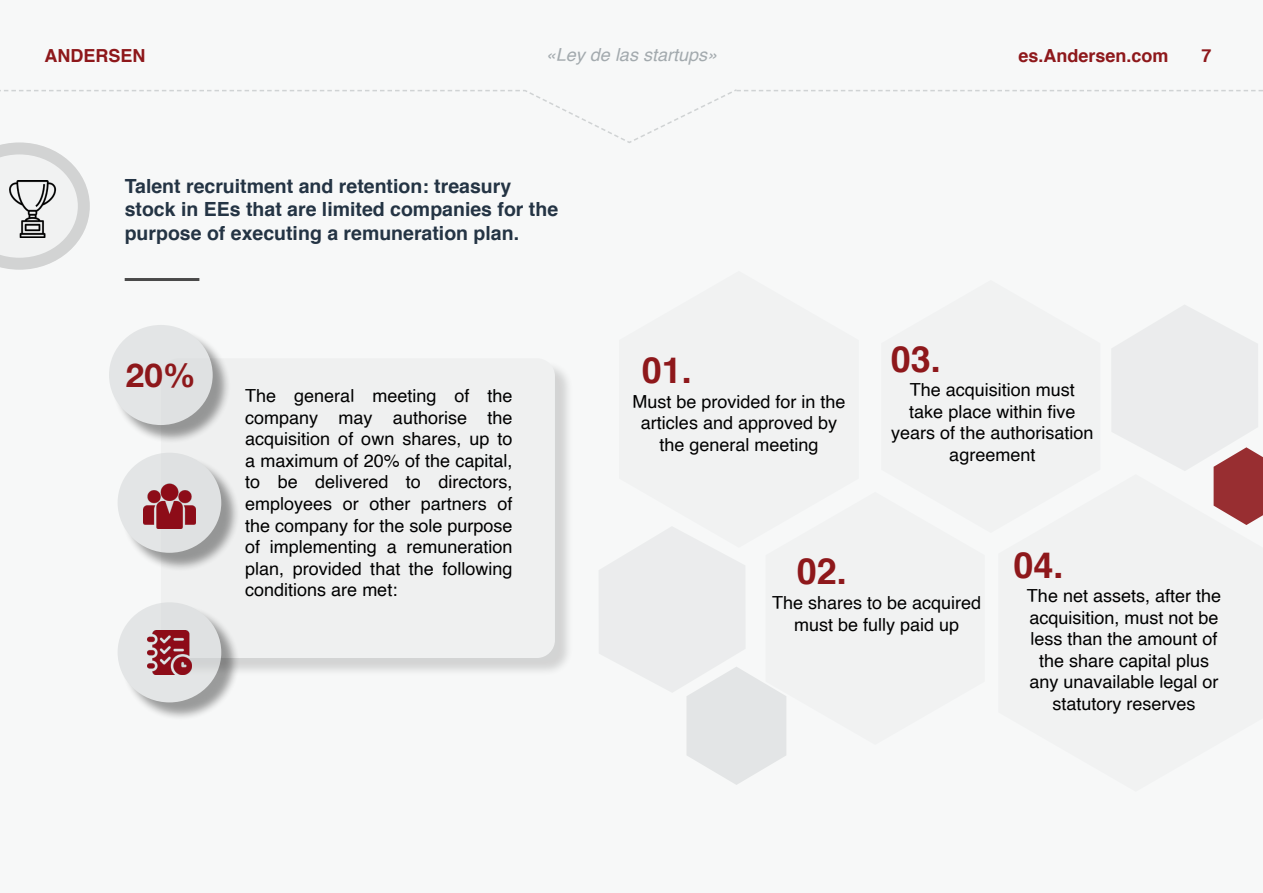
<style>
.page{position:relative;width:1263px;height:893px;background:#fff}
.page>*{position:absolute;margin:0;border:0;box-sizing:border-box;transform-origin:0 0}
.t1{font:700 36px "Helvetica";color:#8e181b}
.t2{font:700 33px "Helvetica Neue LT Pro";color:#8e181b}
.t3{font:700 19.5px/23.4px "Helvetica";color:#243444}
.t4{font:18px/21.6px "Helvetica";color:#000;text-align:center}
.t5{font:700 18px "Helvetica";color:#8e181b}
.t6{font:italic 18px "Helvetica";color:#a3aaae}
</style>
<div class="page">
<div style="left:163px;top:361px;width:410px;height:316px;background:#000;opacity:.75"></div>
<div style="left:161px;top:358px;width:394px;height:300px;background:#eff0f0;border-radius:18px"></div>
<div style="left:120px;top:455px;width:120px;height:116px;background:#000;opacity:.75"></div>
<div style="left:118px;top:453px;width:103px;height:100px;background:#dfe1e2;border-radius:50%"></div>
<div style="left:120px;top:605px;width:120px;height:116px;background:#000;opacity:.75"></div>
<div style="left:118px;top:602px;width:103px;height:100px;background:#e3e5e6;border-radius:50%"></div>
<div style="left:881px;top:280px;width:219px;height:253px;background:#f1f2f2"></div>
<svg style="left:0;top:89px;width:1263px;height:181px"></svg>
<hr style="left:125px;top:278px;width:74px;height:3px;background:#000">
<div style="left:112px;top:327px;width:119px;height:116px;background:#000;opacity:.75"></div>
<div style="left:109px;top:325px;width:104px;height:100px;background:#e3e5e6;border-radius:50%"></div>
<div style="left:619px;top:271px;width:240px;height:255px;background:#f1f2f2"></div>
<div style="left:998px;top:474px;width:265px;height:318px;background:#f1f2f2"></div>
<div style="left:766px;top:492px;width:219px;height:253px;background:#f1f2f2"></div>
<svg style="left:598px;top:526px;width:188px;height:259px"></svg>
<svg style="left:1111px;top:304px;width:152px;height:221px"></svg>
<img style="left:144px;top:483px;width:51px;height:45px">
<img style="left:148px;top:630px;width:43px;height:44px">
<p class="t5" style="left:45px;top:41px;width:102px">ANDERSEN</p>
<p class="t6" style="left:546px;top:41px;width:173px">«Ley de las startups»</p>
<p class="t5" style="left:1018px;top:41px;width:152px">es.Andersen.com</p>
<p class="t5" style="left:1201px;top:41px;width:12px">7</p>
<p class="t3" style="left:125px;top:174px;width:435px">Talent recruitment and retention: treasury stock in EEs that are limited companies for the purpose of executing a remuneration plan.</p>
<h1 class="t1" style="left:891px;top:331px;width:52px">03.</h1>
<h2 class="t2" style="left:126px;top:355px;width:71px">20%</h2>
<h1 class="t1" style="left:642px;top:341px;width:52px">01.</h1>
<p class="t4" style="left:891px;top:379px;width:204px">The acquisition must take place within five years of the authorisation agreement</p>
<p class="t4" style="left:245px;top:385px;width:269px;text-align:justify">The general meeting of the company may authorise the acquisition of own shares, up to a maximum of 20% of the capital, to be delivered to directors, employees or other partners of the company for the sole purpose of implementing a remuneration plan, provided that the following conditions are met:</p>
<p class="t4" style="left:632px;top:391px;width:215px">Must be provided for in the articles and approved by the general meeting</p>
<h1 class="t1" style="left:1013px;top:536px;width:52px">04.</h1>
<h1 class="t1" style="left:797px;top:542px;width:52px">02.</h1>
<p class="t4" style="left:772px;top:593px;width:211px">The shares to be acquired must be fully paid up</p>
<p class="t4" style="left:1027px;top:585px;width:196px">The net assets, after the acquisition, must not be less than the amount of the share capital plus any unavailable legal or statutory reserves</p>
</div>
